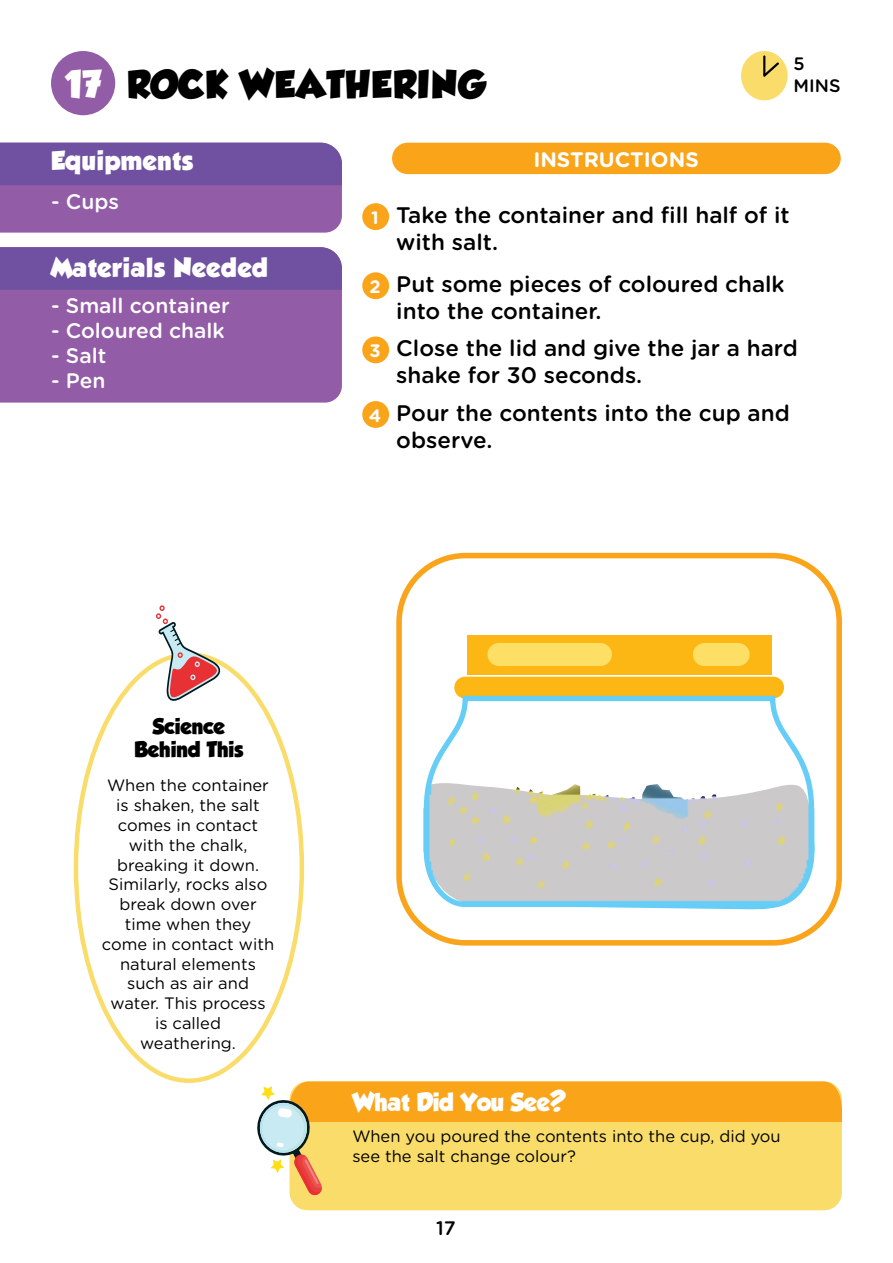
<style>
.page{position:relative;width:893px;height:1263px;background:#fff}
.page>*{position:absolute;margin:0;border:0;box-sizing:border-box;transform-origin:0 0}
.t1{font:34.5px "GROBOLD";letter-spacing:.03em;color:#000}
.t2{font:24px "GROBOLD";letter-spacing:.03em;color:#fff}
.t3{font:500 22.5px/27px "Gotham Rounded";color:#000}
.t4{font:22.5px "GROBOLD";color:#fff}
.t5{font:500 21px "Gotham Rounded";color:#fff}
.t6{font:700 21px "Gotham Rounded";color:#fff}
.t7{font:500 21px "Gotham Rounded";color:#fafdff}
.t8{font:19.5px/23.4px "GROBOLD";color:#000;text-align:center}
.t9{font:500 19.5px "Gotham Rounded";color:#000}
.t10{font:500 18px/21.6px "Gotham Rounded";color:#000}
.t11{font:700 18px "Gotham Rounded";color:#fff}
.t12{font:16.5px/19.8px "Gotham Rounded";color:#000}
.s1{color:#fff}
</style>
<div class="page">
<div style="left:290px;top:1081px;width:552px;height:129px;background:#f9dc69;border-radius:18px"></div>
<div style="left:0;top:290px;width:342px;height:113px;background:#935ca6"></div>
<div style="left:741px;top:51px;width:47px;height:49px;background:#f9dc69;border-radius:50%"></div>
<svg style="left:763px;top:55px;width:17px;height:22px"></svg>
<div style="left:392px;top:143px;width:449px;height:31px;background:#faa41a;border-radius:16px"></div>
<div style="left:51px;top:51px;width:64px;height:64px;background:#935ca6;border-radius:50%"></div>
<svg style="left:257px;top:1081px;width:585px;height:115px"></svg>
<svg style="left:156px;top:605px;width:67px;height:96px"></svg>
<svg style="left:0;top:143px;width:342px;height:90px;background:#8357a4"></svg>
<div style="left:0;top:247px;width:342px;height:43px;background:#6f50a1"></div>
<div style="left:362px;top:203px;width:27px;height:27px;background:#faa41a;border-radius:50%"></div>
<div style="left:362px;top:272px;width:27px;height:27px;background:#faa41a;border-radius:50%"></div>
<div style="left:362px;top:336px;width:27px;height:27px;background:#faa41a;border-radius:50%"></div>
<div style="left:362px;top:401px;width:27px;height:27px;background:#faa41a;border-radius:50%"></div>
<div style="left:396px;top:553px;width:446px;height:392px;border:6px solid #faa41c;border-radius:66px"></div>
<div style="left:454px;top:677px;width:330px;height:21px;background:#fdb714;border-radius:11px"></div>
<svg style="left:426px;top:696px;width:386px;height:87px"></svg>
<div style="left:467px;top:635px;width:305px;height:39px;background:#fdb714"></div>
<div style="left:487px;top:643px;width:125px;height:23px;background:#fcdf64;border-radius:12px"></div>
<div style="left:693px;top:643px;width:57px;height:23px;background:#fcdf64;border-radius:12px"></div>
<img style="left:424px;top:783px;width:391px;height:126px">
<h1 class="t1" style="left:65px;top:64px;width:423px"><span class="s1">17</span> ROCK WEATHERING</h1>
<h2 class="t2" style="left:51px;top:147px;width:143px">Equipments</h2>
<p class="t6" style="left:533px;top:144px;width:167px">INSTRUCTIONS</p>
<p class="t10" style="left:793px;top:52px;width:49px">5<br>MINS</p>
<p class="t7" style="left:51px;top:187px;width:69px">- Cups</p>
<h2 class="t2" style="left:51px;top:253px;width:219px">Materials Needed</h2>
<p class="t5" style="left:51px;top:290px;width:180px">- Small container</p>
<p class="t5" style="left:51px;top:316px;width:175px">- Coloured chalk</p>
<p class="t5" style="left:51px;top:341px;width:57px">- Salt</p>
<p class="t5" style="left:51px;top:366px;width:56px">- Pen</p>
<p class="t11" style="left:371px;top:204px;width:9px">1</p>
<p class="t11" style="left:369px;top:273px;width:13px">2</p>
<p class="t11" style="left:369px;top:337px;width:13px">3</p>
<p class="t11" style="left:369px;top:402px;width:14px">4</p>
<h3 class="t3" style="left:396px;top:200px;width:395px">Take the container and fill half of it with salt.</h3>
<h3 class="t3" style="left:396px;top:269px;width:390px">Put some pieces of coloured chalk into the container.</h3>
<h3 class="t3" style="left:396px;top:334px;width:403px">Close the lid and give the jar a hard shake for 30 seconds.</h3>
<h3 class="t3" style="left:396px;top:398px;width:395px">Pour the contents into the cup and observe.</h3>
<p class="t8" style="left:135px;top:714px;width:110px">Science<br>Behind This</p>
<p class="t12" style="left:102px;top:775px;width:174px;text-align:center">When the container is shaken, the salt comes in contact with the chalk, breaking it down.<br>Similarly, rocks also break down over time when they come in contact with natural elements such as air and water. This process<br>is called<br>weathering.</p>
<h3 class="t4" style="left:352px;top:1088px;width:215px">What Did You See?</h3>
<p class="t12" style="left:352px;top:1126px;width:430px">When you poured the contents into the cup, did you see the salt change colour?</p>
<p class="t9" style="left:436px;top:1214px;width:21px">17</p>
</div>
